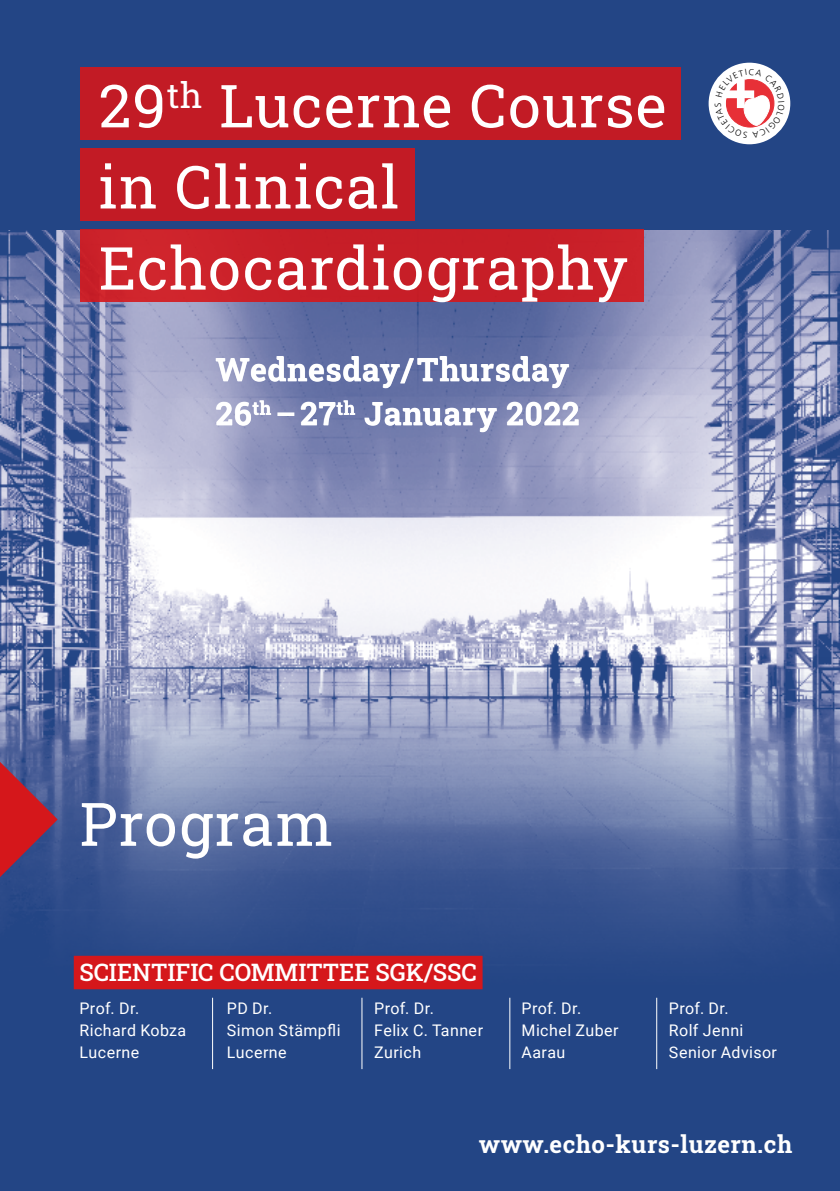
<style>
.page{position:relative;width:840px;height:1191px;background:#fff}
.page>*{position:absolute;margin:0;border:0;box-sizing:border-box;transform-origin:0 0}
.t1{font:60px "Roboto Slab";letter-spacing:.02em;color:#fff}
.t2{font:59.2px/81px "Roboto Slab";letter-spacing:.02em;color:#fff}
.t3{font:32px/44px "Roboto Slab";letter-spacing:.02em;color:#fff}
.t4{font:24px "Roboto Slab";color:#fff}
.t5{font:24px "Roboto Slab";letter-spacing:.02em;color:#fff}
.t6{font:16px/22px "Roboto";letter-spacing:.025em;color:#fff}
</style>
<div class="page">
<div style="left:0;top:0;width:839px;height:1191px;background:#234585"></div>
<img style="left:0;top:230px;width:839px;height:760px">
<svg style="left:216px;top:400px;width:362px;height:32px;background:#9fa5c6"></svg>
<svg style="left:216px;top:357px;width:352px;height:31px;background:#99a1c3"></svg>
<div style="left:80px;top:67px;width:600px;height:72px;background:#c21b25"></div>
<div style="left:80px;top:148px;width:334px;height:73px;background:#c21b25"></div>
<div style="left:80px;top:230px;width:563px;height:72px;background:#c81f28"></div>
<div style="left:708px;top:63px;width:81px;height:81px;background:#fff;border-radius:50%"></div>
<div style="left:74px;top:955px;width:408px;height:34px;background:#d5171b"></div>
<svg style="left:0;top:762px;width:58px;height:115px"></svg>
<hr style="left:212px;top:997px;width:1px;height:72px;background:#fff">
<hr style="left:361px;top:997px;width:1px;height:72px;background:#fff">
<hr style="left:509px;top:997px;width:1px;height:72px;background:#fff">
<hr style="left:656px;top:997px;width:1px;height:72px;background:#fff">
<svg style="left:714px;top:69px;width:70px;height:69px"></svg>
<h2 class="t2" style="left:99px;top:64px;width:569px">29<sup>th</sup> Lucerne Course in Clinical<br>Echocardiography</h2>
<h3 class="t3" style="left:215px;top:347px;width:365px">Wednesday/Thursday<br>26<sup>th</sup> – 27<sup>th</sup> January 2022</h3>
<h1 class="t1" style="left:79px;top:783px;width:255px">Program</h1>
<h3 class="t4" style="left:79px;top:955px;width:399px">SCIENTIFIC COMMITTEE SGK/SSC</h3>
<p class="t6" style="left:79px;top:996px;width:108px">Prof. Dr.<br>Richard Kobza<br>Lucerne</p>
<p class="t6" style="left:227px;top:996px;width:115px">PD Dr.<br>Simon Stämpfli<br>Lucerne</p>
<p class="t6" style="left:374px;top:996px;width:110px">Prof. Dr.<br>Felix C. Tanner<br>Zurich</p>
<p class="t6" style="left:521px;top:996px;width:98px">Prof. Dr.<br>Michel Zuber<br>Aarau</p>
<p class="t6" style="left:668px;top:996px;width:109px">Prof. Dr.<br>Rolf Jenni<br>Senior Advisor</p>
<h3 class="t5" style="left:478px;top:1128px;width:315px">www.echo-kurs-luzern.ch</h3>
</div>
